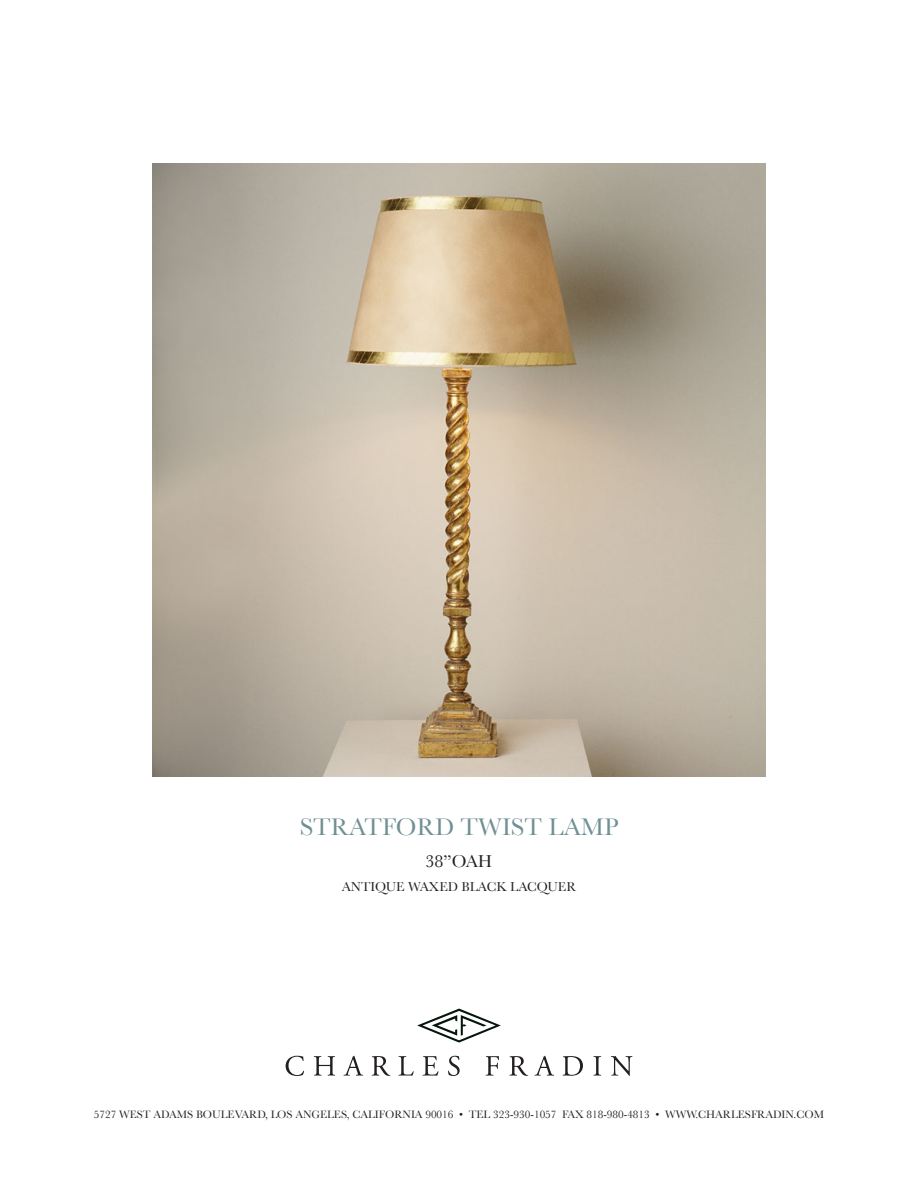
<style>
.page{position:relative;width:918px;height:1188px;background:#fff}
.page>*{position:absolute;margin:0;border:0;box-sizing:border-box;transform-origin:0 0}
.t1{font:25.2px "Baskerville";color:#6f9094}
.t2{font:18px "Baskerville";color:#231f20}
.t3{font:13.5px "Baskerville";color:#231f20}
.t4{font:11.25px "Baskerville";color:#231f20}
</style>
<div class="page">
<svg style="left:417px;top:1009px;width:84px;height:34px"></svg>
<svg style="left:286px;top:1056px;width:18px;height:20px"></svg>
<svg style="left:314px;top:1056px;width:21px;height:20px"></svg>
<svg style="left:344px;top:1056px;width:19px;height:20px"></svg>
<svg style="left:372px;top:1056px;width:19px;height:20px"></svg>
<svg style="left:398px;top:1056px;width:16px;height:20px"></svg>
<svg style="left:423px;top:1056px;width:16px;height:20px"></svg>
<svg style="left:448px;top:1056px;width:12px;height:20px"></svg>
<svg style="left:486px;top:1056px;width:13px;height:20px"></svg>
<svg style="left:509px;top:1056px;width:19px;height:20px"></svg>
<svg style="left:534px;top:1056px;width:20px;height:20px"></svg>
<svg style="left:563px;top:1056px;width:20px;height:20px"></svg>
<svg style="left:593px;top:1056px;width:8px;height:20px"></svg>
<svg style="left:611px;top:1056px;width:21px;height:20px"></svg>
<img style="left:152px;top:163px;width:614px;height:614px">
<p class="t1" style="left:300px;top:812px;width:320px">STRATFORD TWIST LAMP</p>
<p class="t2" style="left:426px;top:851px;width:68px">38”OAH</p>
<p class="t3" style="left:342px;top:879px;width:236px">ANTIQUE WAXED BLACK LACQUER</p>
<p class="t4" style="left:94px;top:1107px;width:732px">5727 WEST ADAMS BOULEVARD, LOS ANGELES, CALIFORNIA 90016 • TEL 323-930-1057 FAX 818-980-4813 • WWW.CHARLESFRADIN.COM</p>
</div>
